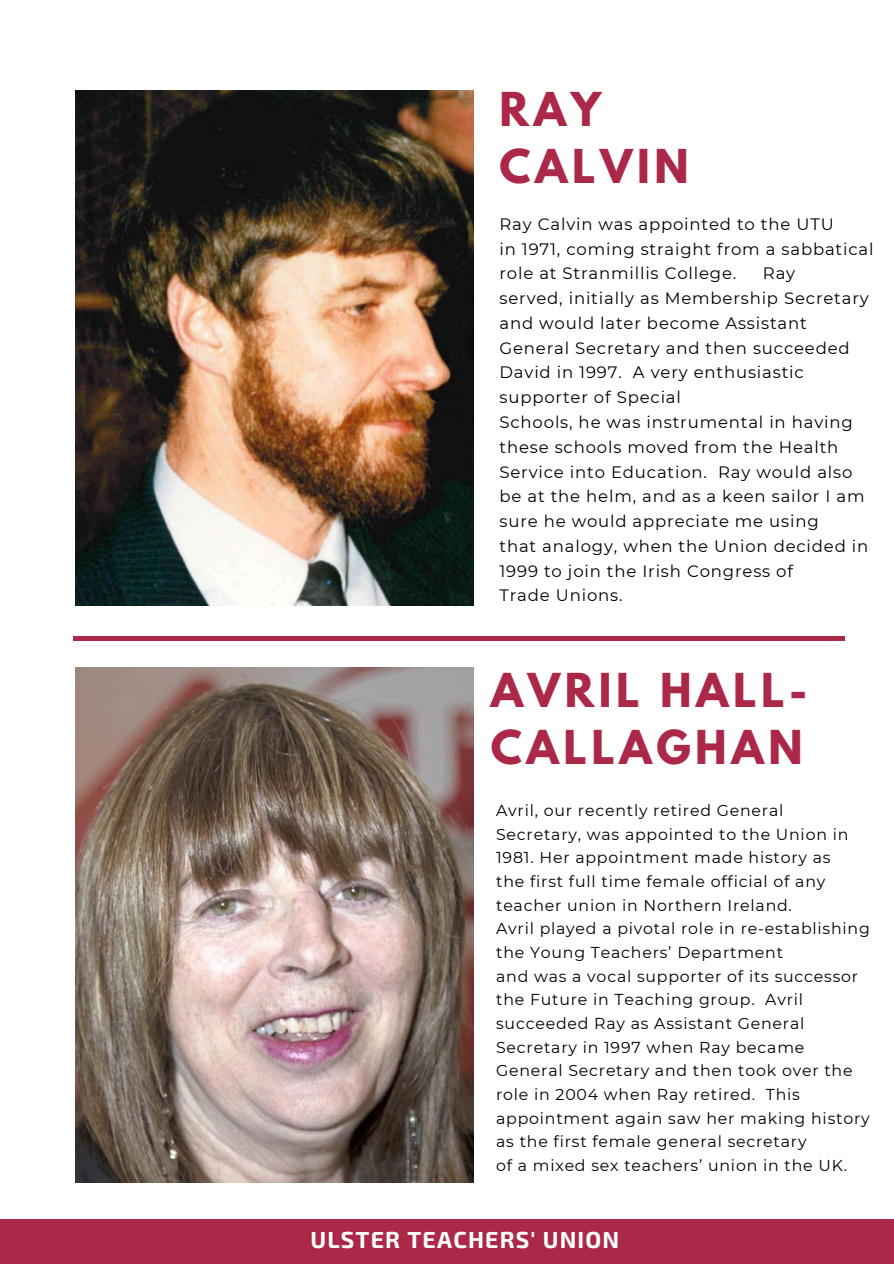
<style>
.page{position:relative;width:894px;height:1264px;background:#fff}
.page>*{position:absolute;margin:0;border:0;box-sizing:border-box;transform-origin:0 0}
.t1{font:700 41.4px/57.4px "League Spartan";letter-spacing:.11em;color:#ab2849}
.t2{font:700 23.25px "Exo 2";letter-spacing:.05em;color:#fff}
.t3{font:16.5px/24.8px "Montserrat";letter-spacing:.05em;color:#000}
.t4{font:15.75px/23.7px "Montserrat";letter-spacing:.05em;color:#000}
</style>
<div class="page">
<img style="left:75px;top:91px;width:399px;height:514px">
<hr style="left:73px;top:637px;width:772px;height:3px;background:#ab2849">
<div style="left:0;top:1219px;width:893px;height:44px;background:#ab2849"></div>
<img style="left:75px;top:667px;width:399px;height:515px">
<h1 class="t1" style="left:499px;top:86px;width:191px">RAY<br>CALVIN</h1>
<p class="t3" style="left:499px;top:211px;width:375px">Ray Calvin was appointed to the UTU<br>in 1971, coming straight from a sabbatical role at Stranmillis College.</p>
<p class="t3" style="left:499px;top:261px;width:370px;text-indent:263px">Ray<br>served, initially as Membership Secretary and would later become Assistant<br>General Secretary and then succeeded<br>David in 1997. A very enthusiastic supporter of Special<br>Schools, he was instrumental in having these schools moved from the Health<br>Service into Education. Ray would also be at the helm, and as a keen sailor I am sure he would appreciate me using<br>that analogy, when the Union decided in<br>1999 to join the Irish Congress of<br>Trade Unions.</p>
<h1 class="t1" style="left:490px;top:666px;width:318px">AVRIL HALL-<br>CALLAGHAN</h1>
<p class="t4" style="left:496px;top:798px;width:375px">Avril, our recently retired General Secretary, was appointed to the Union in 1981. Her appointment made history as<br>the first full time female official of any teacher union in Northern Ireland.<br>Avril played a pivotal role in re-establishing the Young Teachers’ Department<br>and was a vocal supporter of its successor the Future in Teaching group. Avril succeeded Ray as Assistant General Secretary in 1997 when Ray became General Secretary and then took over the role in 2004 when Ray retired. This appointment again saw her making history as the first female general secretary<br>of a mixed sex teachers’ union in the UK.</p>
<h2 class="t2" style="left:310px;top:1224px;width:310px">ULSTER TEACHERS' UNION</h2>
</div>
